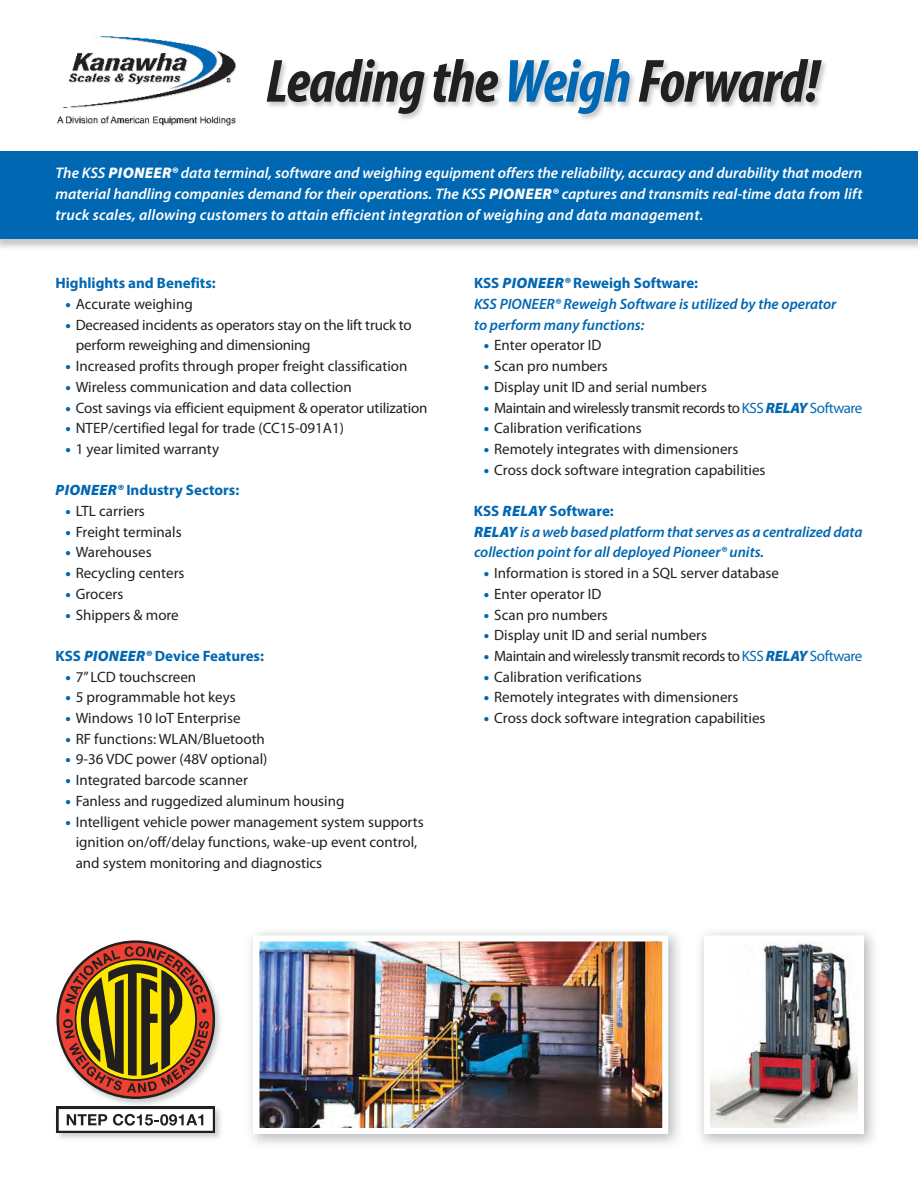
<style>
.page{position:relative;width:918px;height:1188px;background:#fff}
.page>*{position:absolute;margin:0;border:0;box-sizing:border-box;transform-origin:0 0}
.t1{font:italic 700 condensed 61.5px "Myriad Pro";letter-spacing:-.015em;color:#221f1f}
.t2{font:italic 600 15.3px/21px "Myriad Pro";letter-spacing:.015em;color:#fff;text-align:justify}
.t3{font:15px/20.7px "Myriad Pro";color:#221f1f}
.t4{font:italic 600 15px/20.7px "Myriad Pro";color:#0067b2}
.t5{font:15px "Myriad Pro";letter-spacing:-.03em;color:#221f1f}
.t6{font:700 15px "Myriad Pro";color:#0067b2}
.s1{color:#0067b2}
.s2{font-weight:900}
.s3{font-weight:900;color:#0067b2}
.s4{font-weight:900;font-style:italic}
.s5{font-weight:700;font-style:normal}
.s6{font-weight:900;font-style:italic;color:#0067b2}
</style>
<div class="page">
<img style="left:0;top:151px;width:918px;height:97px">
<div style="left:0;top:152px;width:918px;height:87px;background:#0067b2"></div>
<img style="left:215px;top:60px;width:662px;height:92px">
<img style="left:711px;top:942px;width:146px;height:185px">
<img style="left:257px;top:932px;width:422px;height:212px">
<img style="left:261px;top:942px;width:400px;height:185px">
<div style="left:254px;top:935px;width:414px;height:199px;border:6px solid #fff"></div>
<img style="left:56px;top:994px;width:165px;height:145px">
<img style="left:254px;top:935px;width:3px;height:199px">
<svg style="left:57px;top:940px;width:158px;height:159px"></svg>
<div style="left:57px;top:1107px;width:158px;height:26px;background:#221f1f"></div>
<div style="left:59px;top:1109px;width:154px;height:22px;background:#fff"></div>
<svg style="left:67px;top:1114px;width:40px;height:11px"></svg>
<svg style="left:113px;top:1114px;width:90px;height:12px"></svg>
<img style="left:57px;top:36px;width:181px;height:92px">
<h1 class="t1" style="left:266px;top:59px;width:555px">Leading the <span class="s1">Weigh</span> Forward!</h1>
<p class="t2" style="left:56px;top:164px;width:809px">The KSS <span class="s2">PIONEER®</span> data terminal, software and weighing equipment offers the reliability, accuracy and durability that modern material handling companies demand for their operations. The KSS <span class="s2">PIONEER®</span> captures and transmits real-time data from lift truck scales, allowing customers to attain efficient integration of weighing and data management.</p>
<p class="t6" style="left:56px;top:278px;width:162px">Highlights and Benefits:</p>
<p class="t3" style="left:65px;top:295px;width:129px"><span class="s3">•</span> Accurate weighing</p>
<p class="t3" style="left:76px;top:316px;width:338px;text-indent:-10px"><span class="s3">•</span> Decreased incidents as operators stay on the lift truck to perform reweighing and dimensioning</p>
<p class="t3" style="left:65px;top:357px;width:343px"><span class="s3">•</span> Increased profits through proper freight classification</p>
<p class="t3" style="left:65px;top:378px;width:288px"><span class="s3">•</span> Wireless communication and data collection</p>
<p class="t3" style="left:65px;top:398px;width:364px"><span class="s3">•</span> Cost savings via efficient equipment &amp; operator utilization</p>
<p class="t3" style="left:65px;top:419px;width:280px"><span class="s3">•</span> NTEP/certified legal for trade (CC15-091A1)</p>
<p class="t3" style="left:65px;top:440px;width:155px"><span class="s3">•</span> 1 year limited warranty</p>
<p class="t6" style="left:56px;top:485px;width:185px"><span class="s4">PIONEER®</span> Industry Sectors:</p>
<p class="t3" style="left:65px;top:502px;width:81px"><span class="s3">•</span> LTL carriers</p>
<p class="t3" style="left:65px;top:523px;width:118px"><span class="s3">•</span> Freight terminals</p>
<p class="t3" style="left:65px;top:543px;width:88px"><span class="s3">•</span> Warehouses</p>
<p class="t3" style="left:65px;top:564px;width:121px"><span class="s3">•</span> Recycling centers</p>
<p class="t3" style="left:65px;top:585px;width:59px"><span class="s3">•</span> Grocers</p>
<p class="t3" style="left:65px;top:605px;width:115px"><span class="s3">•</span> Shippers &amp; more</p>
<p class="t6" style="left:55px;top:650px;width:210px">KSS <span class="s4">PIONEER®</span> Device Features:</p>
<p class="t3" style="left:65px;top:668px;width:132px"><span class="s3">•</span> 7” LCD touchscreen</p>
<p class="t3" style="left:65px;top:688px;width:172px"><span class="s3">•</span> 5 programmable hot keys</p>
<p class="t3" style="left:65px;top:709px;width:177px"><span class="s3">•</span> Windows 10 IoT Enterprise</p>
<p class="t3" style="left:65px;top:730px;width:201px"><span class="s3">•</span> RF functions: WLAN/Bluetooth</p>
<p class="t3" style="left:65px;top:750px;width:204px"><span class="s3">•</span> 9-36 VDC power (48V optional)</p>
<p class="t3" style="left:65px;top:771px;width:184px"><span class="s3">•</span> Integrated barcode scanner</p>
<p class="t3" style="left:65px;top:792px;width:280px"><span class="s3">•</span> Fanless and ruggedized aluminum housing</p>
<p class="t3" style="left:76px;top:812px;width:350px;text-indent:-10px"><span class="s3">•</span> Intelligent vehicle power management system supports ignition on/off/delay functions, wake-up event control, and system monitoring and diagnostics</p>
<p class="t4" style="left:474px;top:274px;width:364px"><span class="s5">KSS</span> <span class="s2">PIONEER®</span> <span class="s5">Reweigh Software:<br></span>KSS PIONEER® Reweigh Software is utilized by the operator to perform many functions:</p>
<p class="t3" style="left:484px;top:336px;width:119px"><span class="s3">•</span> Enter operator ID</p>
<p class="t3" style="left:484px;top:357px;width:125px"><span class="s3">•</span> Scan pro numbers</p>
<p class="t3" style="left:484px;top:378px;width:225px"><span class="s3">•</span> Display unit ID and serial numbers</p>
<p class="t5" style="left:484px;top:402px;width:380px"><span class="s3">•</span> Maintain and wirelessly transmit records to <span class="s1">KSS</span> <span class="s6">RELAY</span> <span class="s1">Software</span></p>
<p class="t3" style="left:484px;top:419px;width:159px"><span class="s3">•</span> Calibration verifications</p>
<p class="t3" style="left:484px;top:440px;width:256px"><span class="s3">•</span> Remotely integrates with dimensioners</p>
<p class="t3" style="left:484px;top:461px;width:283px"><span class="s3">•</span> Cross dock software integration capabilities</p>
<p class="t4" style="left:474px;top:502px;width:390px"><span class="s5">KSS</span> <span class="s2">RELAY</span> <span class="s5">Software:<br></span><span class="s2">RELAY</span> is a web based platform that serves as a centralized data collection point for all deployed Pioneer® units.</p>
<p class="t3" style="left:484px;top:564px;width:297px"><span class="s3">•</span> Information is stored in a SQL server database</p>
<p class="t3" style="left:484px;top:585px;width:119px"><span class="s3">•</span> Enter operator ID</p>
<p class="t3" style="left:484px;top:605px;width:125px"><span class="s3">•</span> Scan pro numbers</p>
<p class="t3" style="left:484px;top:626px;width:225px"><span class="s3">•</span> Display unit ID and serial numbers</p>
<p class="t5" style="left:484px;top:650px;width:380px"><span class="s3">•</span> Maintain and wirelessly transmit records to <span class="s1">KSS</span> <span class="s6">RELAY</span> <span class="s1">Software</span></p>
<p class="t3" style="left:484px;top:668px;width:159px"><span class="s3">•</span> Calibration verifications</p>
<p class="t3" style="left:484px;top:688px;width:256px"><span class="s3">•</span> Remotely integrates with dimensioners</p>
<p class="t3" style="left:484px;top:709px;width:283px"><span class="s3">•</span> Cross dock software integration capabilities</p>
</div>
